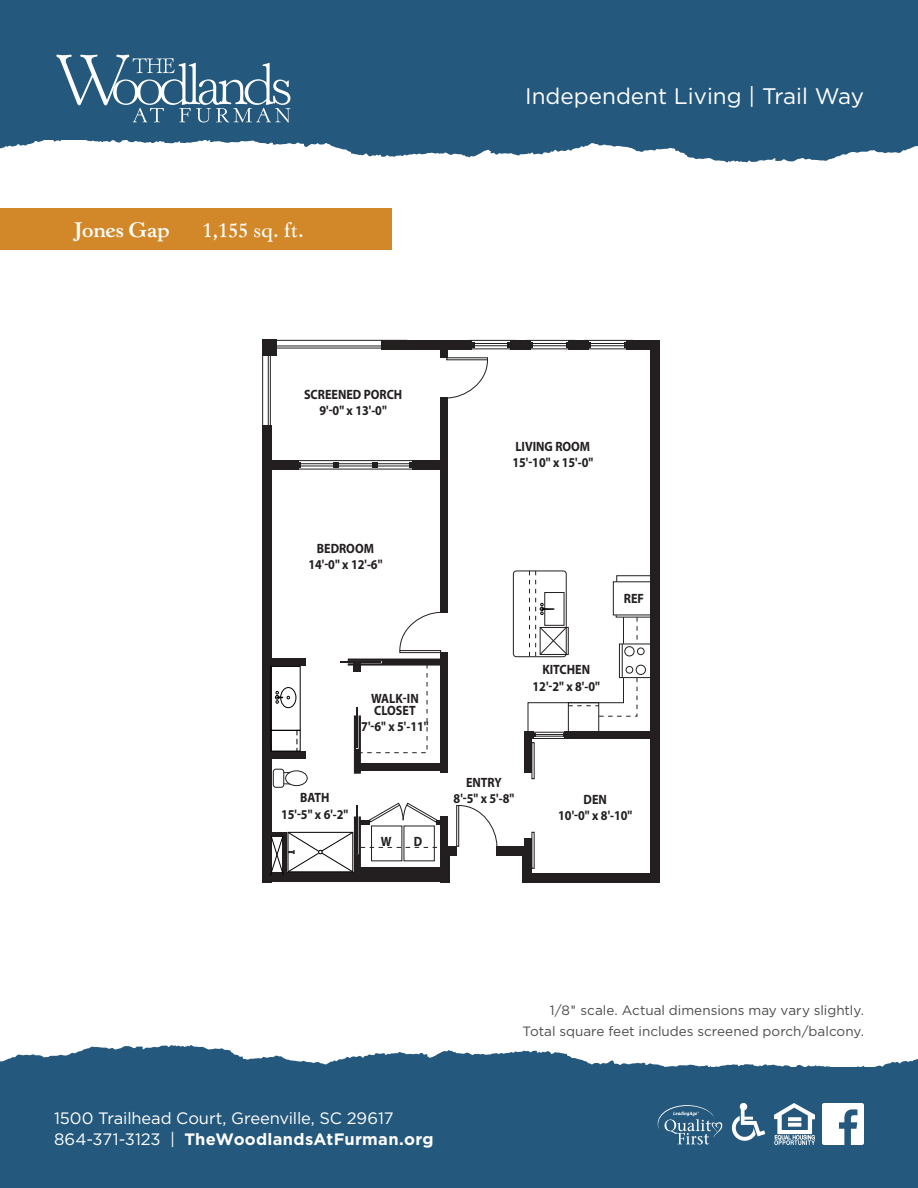
<style>
.page{position:relative;width:918px;height:1188px;background:#fff}
.page>*{position:absolute;margin:0;border:0;box-sizing:border-box;transform-origin:0 0}
.t1{font:22.5px "Gotham";color:#fff}
.t2{font:600 21px "Horley Old Style";letter-spacing:-.025em;color:#fff}
.t3{font:700 21px "Horley Old Style";letter-spacing:-.015em;color:#fff}
.t4{font:16.5px/21px "Gotham";letter-spacing:-.005em;color:#fff}
.t5{font:700 13.5px/16.2px "Myriad Pro";color:#231f20;text-align:center;scale:.9 1}
.t6{font:13.5px/21px "Gotham";color:#4b4c4d;text-align:right}
.s1{font-weight:700}
.s2{color:#fff}
.s3{font-family:"Avenir LT Std";font-weight:500}
</style>
<div class="page">
<div style="left:0;top:0;width:918px;height:315px;background:#24587c"></div>
<div style="left:0;top:141px;width:918px;height:291px;background:#fff"></div>
<div style="left:0;top:874px;width:918px;height:314px;background:#24587c"></div>
<div style="left:0;top:816px;width:918px;height:251px;background:#fff"></div>
<svg style="left:56px;top:55px;width:235px;height:68px"></svg>
<img style="left:823px;top:1104px;width:41px;height:41px">
<div style="left:0;top:208px;width:392px;height:41px;background:#d28829"></div>
<div style="left:440px;top:398px;width:7px;height:215px;background:#231f20"></div>
<div style="left:440px;top:340px;width:7px;height:18px;background:#231f20"></div>
<div style="left:262px;top:658px;width:43px;height:7px;background:#231f20"></div>
<div style="left:262px;top:752px;width:43px;height:7px;background:#231f20"></div>
<div style="left:440px;top:653px;width:7px;height:120px;background:#231f20"></div>
<div style="left:440px;top:816px;width:7px;height:66px;background:#231f20"></div>
<div style="left:525px;top:839px;width:7px;height:41px;background:#231f20"></div>
<div style="left:525px;top:732px;width:7px;height:40px;background:#231f20"></div>
<div style="left:525px;top:732px;width:9px;height:7px;background:#231f20"></div>
<div style="left:564px;top:732px;width:96px;height:7px;background:#231f20"></div>
<div style="left:262px;top:425px;width:9px;height:457px;background:#231f20"></div>
<div style="left:381px;top:340px;width:91px;height:9px;background:#231f20"></div>
<div style="left:412px;top:460px;width:35px;height:9px;background:#231f20"></div>
<div style="left:264px;top:460px;width:35px;height:9px;background:#231f20"></div>
<div style="left:510px;top:340px;width:21px;height:9px;background:#231f20"></div>
<div style="left:568px;top:340px;width:21px;height:9px;background:#231f20"></div>
<div style="left:627px;top:340px;width:33px;height:9px;background:#231f20"></div>
<div style="left:651px;top:340px;width:9px;height:542px;background:#231f20"></div>
<div style="left:262px;top:340px;width:15px;height:16px;background:#231f20"></div>
<div style="left:522px;top:873px;width:138px;height:9px;background:#231f20"></div>
<div style="left:522px;top:846px;width:10px;height:36px;background:#231f20"></div>
<div style="left:440px;top:846px;width:9px;height:36px;background:#231f20"></div>
<div style="left:496px;top:846px;width:36px;height:9px;background:#231f20"></div>
<div style="left:441px;top:846px;width:16px;height:9px;background:#231f20"></div>
<hr style="left:340px;top:661px;width:40px;height:2px;background:#231f20">
<hr style="left:295px;top:463px;width:40px;height:1px;background:#221f1f">
<hr style="left:295px;top:466px;width:41px;height:1px;background:#221f1f">
<svg style="left:333px;top:462px;width:5px;height:6px"></svg>
<hr style="left:295px;top:460px;width:123px;height:1px;background:#221f1f">
<hr style="left:295px;top:469px;width:124px;height:1px;background:#221f1f">
<hr style="left:336px;top:463px;width:41px;height:1px;background:#221f1f">
<hr style="left:336px;top:466px;width:41px;height:1px;background:#221f1f">
<svg style="left:372px;top:462px;width:5px;height:6px"></svg>
<hr style="left:377px;top:463px;width:41px;height:1px;background:#221f1f">
<hr style="left:377px;top:466px;width:41px;height:1px;background:#221f1f">
<hr style="left:468px;top:340px;width:48px;height:1px;background:#221f1f">
<hr style="left:468px;top:348px;width:48px;height:1px;background:#221f1f">
<svg style="left:472px;top:342px;width:3px;height:5px"></svg>
<hr style="left:475px;top:343px;width:40px;height:1px;background:#221f1f">
<hr style="left:475px;top:345px;width:41px;height:1px;background:#221f1f">
<hr style="left:526px;top:340px;width:49px;height:1px;background:#221f1f">
<hr style="left:526px;top:348px;width:49px;height:1px;background:#221f1f">
<hr style="left:533px;top:343px;width:41px;height:1px;background:#221f1f">
<hr style="left:533px;top:345px;width:42px;height:1px;background:#221f1f">
<hr style="left:584px;top:340px;width:49px;height:1px;background:#221f1f">
<hr style="left:584px;top:348px;width:49px;height:1px;background:#221f1f">
<hr style="left:591px;top:343px;width:42px;height:1px;background:#221f1f">
<hr style="left:591px;top:345px;width:42px;height:1px;background:#221f1f">
<hr style="left:275px;top:340px;width:132px;height:1px;background:#221f1f">
<hr style="left:275px;top:346px;width:132px;height:1px;background:#221f1f">
<hr style="left:275px;top:348px;width:132px;height:1px;background:#221f1f">
<hr style="left:262px;top:354px;width:1px;height:77px;background:#221f1f">
<hr style="left:268px;top:354px;width:1px;height:77px;background:#221f1f">
<hr style="left:270px;top:354px;width:1px;height:77px;background:#221f1f">
<div style="left:456px;top:805px;width:3px;height:42px;border:1px solid #231f20"></div>
<svg style="left:458px;top:805px;width:40px;height:42px"></svg>
<hr style="left:529px;top:738px;width:49px;height:1px;background:#221f1f">
<div style="left:273px;top:769px;width:11px;height:19px;border:1px solid #231f20;border-radius:3px"></div>
<div style="left:285px;top:770px;width:23px;height:16px;border:1px solid #231f20;border-radius:50%"></div>
<svg style="left:283px;top:771px;width:8px;height:2px"></svg>
<svg style="left:283px;top:783px;width:8px;height:2px"></svg>
<svg style="left:446px;top:359px;width:42px;height:40px"></svg>
<div style="left:399px;top:650px;width:42px;height:3px;border:1px solid #231f20"></div>
<svg style="left:399px;top:612px;width:42px;height:39px"></svg>
<svg style="left:348px;top:659px;width:92px;height:115px"></svg>
<div style="left:271px;top:666px;width:30px;height:65px;border:1px solid #000"></div>
<div style="left:271px;top:730px;width:30px;height:21px;border:1px solid #000"></div>
<svg style="left:297px;top:730px;width:1px;height:21px"></svg>
<div style="left:280px;top:687px;width:16px;height:21px;border:1px solid #000;border-radius:50%"></div>
<svg style="left:275px;top:691px;width:15px;height:13px"></svg>
<div style="left:540px;top:627px;width:29px;height:28px;border:1px solid #231f20"></div>
<div style="left:619px;top:644px;width:33px;height:34px;border:1px solid #231f20"></div>
<div style="left:624px;top:646px;width:10px;height:10px;border:1px solid #231f20;border-radius:50%"></div>
<div style="left:636px;top:665px;width:10px;height:10px;border:1px solid #231f20;border-radius:50%"></div>
<div style="left:637px;top:648px;width:8px;height:7px;border:1px solid #231f20;border-radius:50%"></div>
<div style="left:626px;top:666px;width:7px;height:8px;border:1px solid #231f20;border-radius:50%"></div>
<hr style="left:622px;top:644px;width:1px;height:34px;background:#231f20">
<div style="left:613px;top:581px;width:39px;height:34px;border:1px solid #231f20"></div>
<div style="left:513px;top:571px;width:54px;height:86px;border:1px solid #231f20;border-radius:3px"></div>
<svg style="left:616px;top:575px;width:36px;height:8px"></svg>
<svg style="left:615px;top:614px;width:37px;height:30px"></svg>
<svg style="left:270px;top:803px;width:170px;height:79px"></svg>
<svg style="left:529px;top:571px;width:38px;height:86px"></svg>
<svg style="left:527px;top:677px;width:111px;height:60px"></svg>
<img style="left:775px;top:1104px;width:40px;height:40px">
<img style="left:731px;top:1104px;width:35px;height:37px">
<svg style="left:658px;top:1105px;width:64px;height:40px"></svg>
<p class="t3" style="left:74px;top:216px;width:98px">Jones Gap</p>
<p class="t2" style="left:202px;top:217px;width:104px">1,155 sq. ft.</p>
<h1 class="t1" style="left:525px;top:84px;width:340px">Independent Living | Trail Way</h1>
<p class="t5" style="left:304px;top:386px;width:111px">SCREENED PORCH<br>9'-0" x 13'-0"</p>
<p class="t5" style="left:512px;top:438px;width:91px;text-align:left">LIVING ROOM<br>15'-10" x 15'-0"</p>
<p class="t5" style="left:308px;top:540px;width:84px">BEDROOM<br>14'-0" x 12'-6"</p>
<p class="t5" style="left:371px;top:692px;width:54px;line-height:12px;text-align:left">WALK-IN<br>CLOSET</p>
<p class="t5" style="left:361px;top:718px;width:76px">7'-6" x 5'-11"</p>
<p class="t5" style="left:281px;top:789px;width:76px">BATH<br>15'-5" x 6'-2"</p>
<p class="t5" style="left:381px;top:833px;width:13px">W</p>
<p class="t5" style="left:414px;top:833px;width:11px">D</p>
<p class="t5" style="left:533px;top:661px;width:76px">KITCHEN<br>12'-2" x 8'-0"</p>
<p class="t5" style="left:624px;top:590px;width:24px">REF</p>
<p class="t5" style="left:454px;top:774px;width:69px">ENTRY<br>8'-5" x 5'-8"</p>
<p class="t5" style="left:558px;top:791px;width:84px">DEN<br>10'-0" x 8'-10"</p>
<p class="t4" style="left:54px;top:1107px;width:381px">1500 Trailhead Court, Greenville, SC 29617<br>864-371-3123 | <span class="s1">TheWoodlandsAtFurman.org</span></p>
<p class="t6" style="left:523px;top:999px;width:343px"><span class="s2">1/</span>1/8<span class="s3">"</span> scale. Actual dimensions may vary slightly.<br>Total square feet includes screened porch/balcony.</p>
</div>
